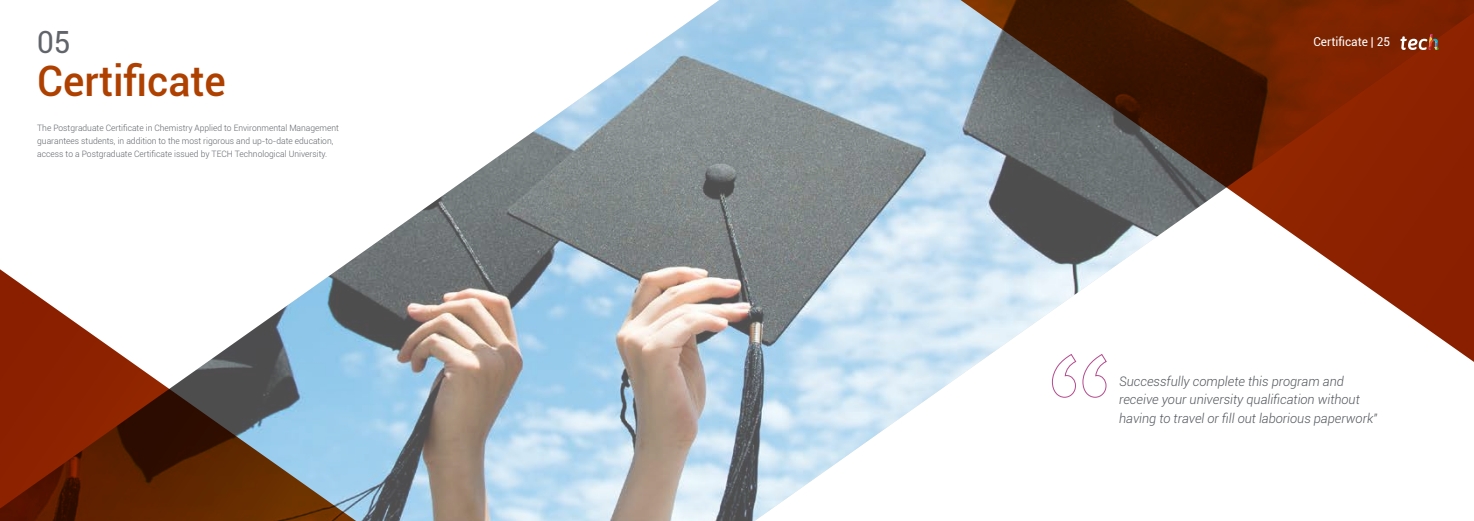
<style>
.page{position:relative;width:1474px;height:521px;background:#fff}
.page>*{position:absolute;margin:0;border:0;box-sizing:border-box;transform-origin:0 0}
.t1{font:500 42px "Roboto";color:#ae4000}
.t2{font:30.62px "Roboto";color:#61646a}
.t3{font:italic 300 13.12px/18.4px "Roboto";color:#52555b}
.t4{font:12.25px "Roboto";color:#fff}
.t5{font:300 8.75px/13.1px "Roboto";color:#61646a}
</style>
<div class="page">
<img style="left:352px;top:0;width:614px;height:521px">
<svg style="left:0;top:260px;width:373px;height:261px"></svg>
<svg style="left:943px;top:0;width:530px;height:371px"></svg>
<svg style="left:1051px;top:353px;width:56px;height:45px"></svg>
<svg style="left:1400px;top:34px;width:38px;height:17px"></svg>
<h2 class="t2" style="left:37px;top:21px;width:35px">05</h2>
<h1 class="t1" style="left:37px;top:52px;width:190px">Certificate</h1>
<p class="t5" style="left:37px;top:121px;width:303px">The Postgraduate Certificate in Chemistry Applied to Environmental Management guarantees students, in addition to the most rigorous and up-to-date education, access to a Postgraduate Certificate issued by TECH Technological University.</p>
<h3 class="t4" style="left:1313px;top:33px;width:78px">Certificate | 25</h3>
<h3 class="t3" style="left:1119px;top:371px;width:260px">Successfully complete this program and receive your university qualification without having to travel or fill out laborious paperwork"</h3>
</div>
